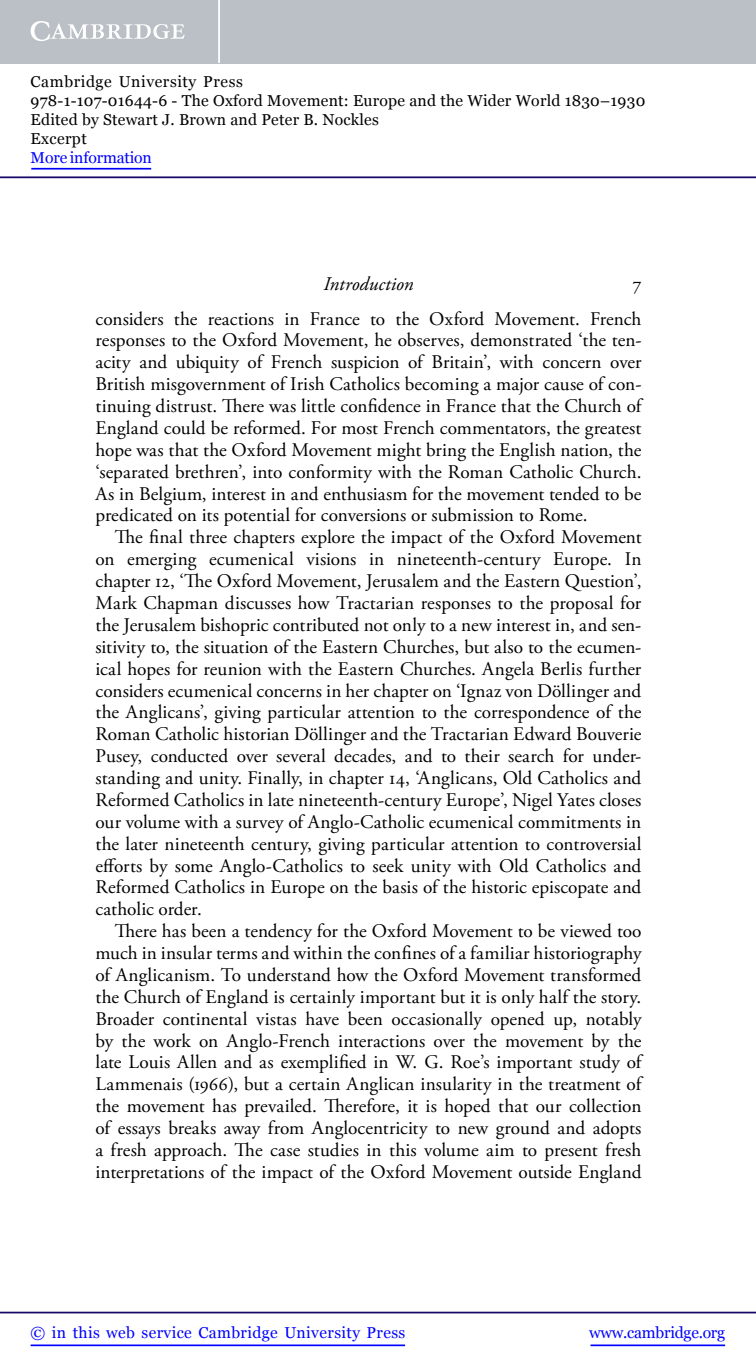
<style>
.page{position:relative;width:756px;height:1371px;background:#fff}
.page>*{position:absolute;margin:0;border:0;box-sizing:border-box;transform-origin:0 0}
.t1{font:19.25px/35px "Adobe Garamond Pro";color:#000;text-align:right}
.t2{font:italic 19.25px "Adobe Garamond Pro";letter-spacing:.005em;color:#000}
.t3{font:15.75px/18.9px "Georgia";letter-spacing:.015em;color:#000}
.t4{font:15.75px "Georgia";letter-spacing:.025em;color:#00f}
.t5{font:15.75px "Georgia";letter-spacing:-.015em;color:#00f}
.t6{font:15.75px "Georgia";letter-spacing:-.01em;color:#00f}
</style>
<div class="page">
<hr style="left:591px;top:1344px;width:134px;height:1px;background:#00f">
<hr style="left:0;top:1311px;width:756px;height:2px;background:#150666">
<hr style="left:31px;top:1344px;width:374px;height:1px;background:#00f">
<div style="left:0;top:0;width:756px;height:63px;background:#bac0c6"></div>
<svg style="left:31px;top:21px;width:154px;height:20px"></svg>
<hr style="left:218px;top:0;width:2px;height:63px;background:#fff">
<hr style="left:0;top:176px;width:756px;height:2px;background:#150666">
<hr style="left:31px;top:168px;width:120px;height:1px;background:#00f">
<p class="t3" style="left:31px;top:72px;width:616px">Cambridge University Press<br>978-1-107-01644-6 - The Oxford Movement: Europe and the Wider World 1830–1930<br>Edited by Stewart J. Brown and Peter B. Nockles<br>Excerpt</p>
<p class="t6" style="left:31px;top:148px;width:123px">More information</p>
<p class="t2" style="left:323px;top:272px;width:92px">Introduction</p>
<p class="t1" style="left:95px;top:266px;width:548px">7<br>considers the reactions in France to the Oxford Movement. French</p>
<p class="t1" style="left:95px;top:323px;width:548px">responses to the Oxford Movement, he observes, demonstrated ‘the ten-</p>
<p class="t1" style="left:95px;top:345px;width:548px">acity and ubiquity of French suspicion of Britain’, with concern over</p>
<p class="t1" style="left:95px;top:367px;width:548px">British misgovernment of Irish Catholics becoming a major cause of con-</p>
<p class="t1" style="left:95px;top:389px;width:547px">tinuing distrust. There was little confidence in France that the Church of</p>
<p class="t1" style="left:95px;top:411px;width:547px">England could be reformed. For most French commentators, the greatest</p>
<p class="t1" style="left:95px;top:433px;width:548px">hope was that the Oxford Movement might bring the English nation, the</p>
<p class="t1" style="left:95px;top:455px;width:548px">‘separated brethren’, into conformity with the Roman Catholic Church.</p>
<p class="t1" style="left:95px;top:476px;width:548px">As in Belgium, interest in and enthusiasm for the movement tended to be</p>
<p class="t1" style="left:95px;top:498px;width:494px">predicated on its potential for conversions or submission to Rome.</p>
<p class="t1" style="left:115px;top:520px;width:528px">The final three chapters explore the impact of the Oxford Movement</p>
<p class="t1" style="left:95px;top:542px;width:547px">on emerging ecumenical visions in nineteenth-century Europe. In</p>
<p class="t1" style="left:95px;top:564px;width:548px">chapter 12, ‘The Oxford Movement, Jerusalem and the Eastern Question’,</p>
<p class="t1" style="left:95px;top:586px;width:547px">Mark Chapman discusses how Tractarian responses to the proposal for</p>
<p class="t1" style="left:95px;top:608px;width:548px">the Jerusalem bishopric contributed not only to a new interest in, and sen-</p>
<p class="t1" style="left:95px;top:629px;width:548px">sitivity to, the situation of the Eastern Churches, but also to the ecumen-</p>
<p class="t1" style="left:95px;top:651px;width:547px">ical hopes for reunion with the Eastern Churches. Angela Berlis further</p>
<p class="t1" style="left:95px;top:673px;width:547px">considers ecumenical concerns in her chapter on ‘Ignaz von Döllinger and</p>
<p class="t1" style="left:95px;top:695px;width:547px">the Anglicans’, giving particular attention to the correspondence of the</p>
<p class="t1" style="left:95px;top:717px;width:548px">Roman Catholic historian Döllinger and the Tractarian Edward Bouverie</p>
<p class="t1" style="left:95px;top:739px;width:548px">Pusey, conducted over several decades, and to their search for under-</p>
<p class="t1" style="left:95px;top:761px;width:547px">standing and unity. Finally, in chapter 14, ‘Anglicans, Old Catholics and</p>
<p class="t1" style="left:95px;top:783px;width:548px">Reformed Catholics in late nineteenth-century Europe’, Nigel Yates closes</p>
<p class="t1" style="left:95px;top:804px;width:547px">our volume with a survey of Anglo-Catholic ecumenical commitments in</p>
<p class="t1" style="left:95px;top:826px;width:548px">the later nineteenth century, giving particular attention to controversial</p>
<p class="t1" style="left:95px;top:848px;width:547px">efforts by some Anglo-Catholics to seek unity with Old Catholics and</p>
<p class="t1" style="left:95px;top:870px;width:547px">Reformed Catholics in Europe on the basis of the historic episcopate and</p>
<p class="t1" style="left:95px;top:892px;width:108px">catholic order.</p>
<p class="t1" style="left:115px;top:914px;width:528px">There has been a tendency for the Oxford Movement to be viewed too</p>
<p class="t1" style="left:95px;top:936px;width:547px">much in insular terms and within the confines of a familiar historiography</p>
<p class="t1" style="left:95px;top:957px;width:547px">of Anglicanism. To understand how the Oxford Movement transformed</p>
<p class="t1" style="left:95px;top:979px;width:547px">the Church of England is certainly important but it is only half the story.</p>
<p class="t1" style="left:95px;top:1001px;width:548px">Broader continental vistas have been occasionally opened up, notably</p>
<p class="t1" style="left:95px;top:1023px;width:547px">by the work on Anglo-French interactions over the movement by the</p>
<p class="t1" style="left:95px;top:1045px;width:548px">late Louis Allen and as exemplified in W. G. Roe’s important study of</p>
<p class="t1" style="left:95px;top:1067px;width:547px">Lammenais (1966), but a certain Anglican insularity in the treatment of</p>
<p class="t1" style="left:95px;top:1089px;width:548px">the movement has prevailed. Therefore, it is hoped that our collection</p>
<p class="t1" style="left:95px;top:1111px;width:547px">of essays breaks away from Anglocentricity to new ground and adopts</p>
<p class="t1" style="left:95px;top:1132px;width:547px">a fresh approach. The case studies in this volume aim to present fresh</p>
<p class="t1" style="left:95px;top:1154px;width:548px">interpretations of the impact of the Oxford Movement outside England</p>
<p class="t4" style="left:31px;top:1323px;width:376px">© in this web service Cambridge University Press</p>
<p class="t5" style="left:589px;top:1323px;width:137px">www.cambridge.org</p>
</div>
